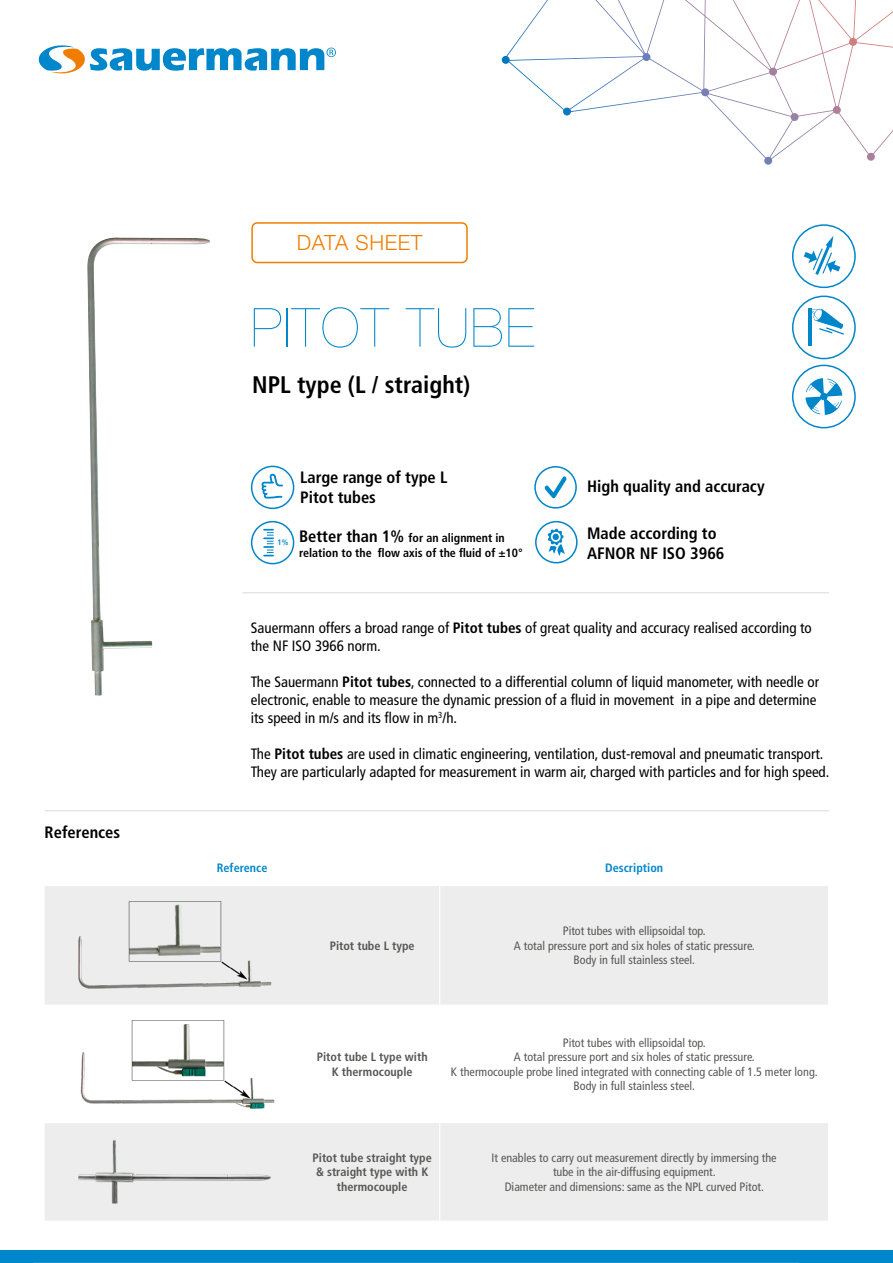
<style>
.page{position:relative;width:893px;height:1263px;background:#fff}
.page>*{position:absolute;margin:0;border:0;box-sizing:border-box;transform-origin:0 0}
.t1{font:200 54px "Helvetica Neue LT Std";letter-spacing:.03em;color:#0086ca}
.t2{font:700 condensed 24px "Frutiger LT Std";color:#000}
.t3{font:300 21px "Helvetica Neue LT Std";letter-spacing:.03em;color:#ef7d00}
.t4{font:700 condensed 16.5px/19.8px "Frutiger LT Std";color:#000}
.t5{font:condensed 15px/18px "Frutiger LT Std";color:#000}
.t6{font:condensed 12.15px/14.5px "Frutiger LT Std";color:#575756;text-align:center}
.t7{font:700 condensed 12.15px/14.5px "Frutiger LT Std";color:#575756;text-align:center}
.t8{font:700 condensed 12.15px "Frutiger LT Std";color:#0086ca}
.t9{font:700 condensed 12px/14.4px "Frutiger LT Std";color:#000}
.t10{font:700 condensed 7.95px "Frutiger LT Std";color:#0086ca}
.s1{font-size:16.5px}
.s2{font-weight:700}
</style>
<div class="page">
<svg style="left:502px;top:0;width:391px;height:165px"></svg>
<img style="left:87px;top:238px;width:123px;height:458px">
<div style="left:0;top:1251px;width:893px;height:12px;background:#0086ca"></div>
<hr style="left:242px;top:592px;width:587px;height:1px;background:#dadada">
<div style="left:251px;top:222px;width:217px;height:41px;border:2px solid #ef7d00;border-radius:5px"></div>
<hr style="left:34px;top:1262px;width:765px;height:1px;background:#dadada">
<hr style="left:45px;top:810px;width:784px;height:1px;background:#dadada">
<div style="left:792px;top:224px;width:64px;height:64px;border:2px solid #0086ca;border-radius:50%"></div>
<svg style="left:804px;top:236px;width:36px;height:39px"></svg>
<svg style="left:793px;top:296px;width:62px;height:63px"></svg>
<div style="left:792px;top:365px;width:64px;height:63px;border:2px solid #0086ca;border-radius:50%"></div>
<svg style="left:805px;top:378px;width:37px;height:37px"></svg>
<div style="left:535px;top:521px;width:43px;height:42px;border:2px solid #0086ca;border-radius:50%"></div>
<svg style="left:548px;top:529px;width:17px;height:27px"></svg>
<svg style="left:45px;top:886px;width:783px;height:334px;fill:#ededed"></svg>
<hr style="left:439px;top:886px;width:1px;height:118px;background:#fff">
<hr style="left:439px;top:1004px;width:1px;height:119px;background:#fff">
<hr style="left:439px;top:1123px;width:1px;height:97px;background:#fff">
<img style="left:75px;top:900px;width:199px;height:91px">
<img style="left:78px;top:1018px;width:199px;height:91px">
<img style="left:77px;top:1137px;width:195px;height:70px">
<div style="left:534px;top:466px;width:43px;height:43px;border:2px solid #0086ca;border-radius:50%"></div>
<svg style="left:544px;top:476px;width:23px;height:23px"></svg>
<div style="left:251px;top:521px;width:43px;height:43px;border:2px solid #0086ca;border-radius:50%"></div>
<svg style="left:264px;top:529px;width:9px;height:27px"></svg>
<div style="left:251px;top:466px;width:43px;height:43px;border:2px solid #0086ca;border-radius:50%"></div>
<svg style="left:261px;top:473px;width:22px;height:26px"></svg>
<svg style="left:38px;top:45px;width:298px;height:29px"></svg>
<p class="t4" style="left:45px;top:823px;width:77px">References</p>
<h3 class="t3" style="left:297px;top:229px;width:127px">DATA SHEET</h3>
<h1 class="t1" style="left:251px;top:296px;width:285px">PITOT TUBE</h1>
<h2 class="t2" style="left:252px;top:370px;width:220px">NPL type (L / straight)</h2>
<p class="t10" style="left:278px;top:538px;width:12px">1%</p>
<p class="t4" style="left:300px;top:467px;width:149px">Large range of type L<br>Pitot tubes</p>
<p class="t9" style="left:299px;top:531px;width:225px"><span class="s1">Better than 1%</span> for an alignment in relation to the flow axis of the fluid of ±10°</p>
<p class="t4" style="left:587px;top:477px;width:179px">High quality and accuracy</p>
<p class="t4" style="left:587px;top:524px;width:139px">Made according to<br>AFNOR NF ISO 3966</p>
<p class="t5" style="left:251px;top:619px;width:562px">Sauermann offers a broad range of <span class="s2">Pitot tubes</span> of great quality and accuracy realised according to the NF ISO 3966 norm.</p>
<p class="t5" style="left:251px;top:673px;width:570px">The Sauermann <span class="s2">Pitot tubes</span>, connected to a differential column of liquid manometer, with needle or electronic, enable to measure the dynamic pression of a fluid in movement in a pipe and determine its speed in m/s and its flow in m<sup>3</sup>/h.</p>
<p class="t5" style="left:251px;top:745px;width:580px">The <span class="s2">Pitot tubes</span> are used in climatic engineering, ventilation, dust-removal and pneumatic transport.<br>They are particularly adapted for measurement in warm air, charged with particles and for high speed.</p>
<p class="t8" style="left:217px;top:861px;width:52px">Reference</p>
<p class="t8" style="left:605px;top:861px;width:60px">Description</p>
<p class="t7" style="left:330px;top:938px;width:86px">Pitot tube L type</p>
<p class="t6" style="left:514px;top:924px;width:242px">Pitot tubes with ellipsoidal top.<br>A total pressure port and six holes of static pressure.<br>Body in full stainless steel.</p>
<p class="t7" style="left:317px;top:1050px;width:112px">Pitot tube L type with<br>K thermocouple</p>
<p class="t6" style="left:451px;top:1035px;width:368px">Pitot tubes with ellipsoidal top.<br>A total pressure port and six holes of static pressure.<br>K thermocouple probe lined integrated with connecting cable of 1.5 meter long.<br>Body in full stainless steel.</p>
<p class="t7" style="left:313px;top:1150px;width:121px">Pitot tube straight type &amp; straight type with K thermocouple</p>
<p class="t6" style="left:492px;top:1150px;width:286px">It enables to carry out measurement directly by immersing the tube in the air-diffusing equipment.<br>Diameter and dimensions: same as the NPL curved Pitot.</p>
</div>
